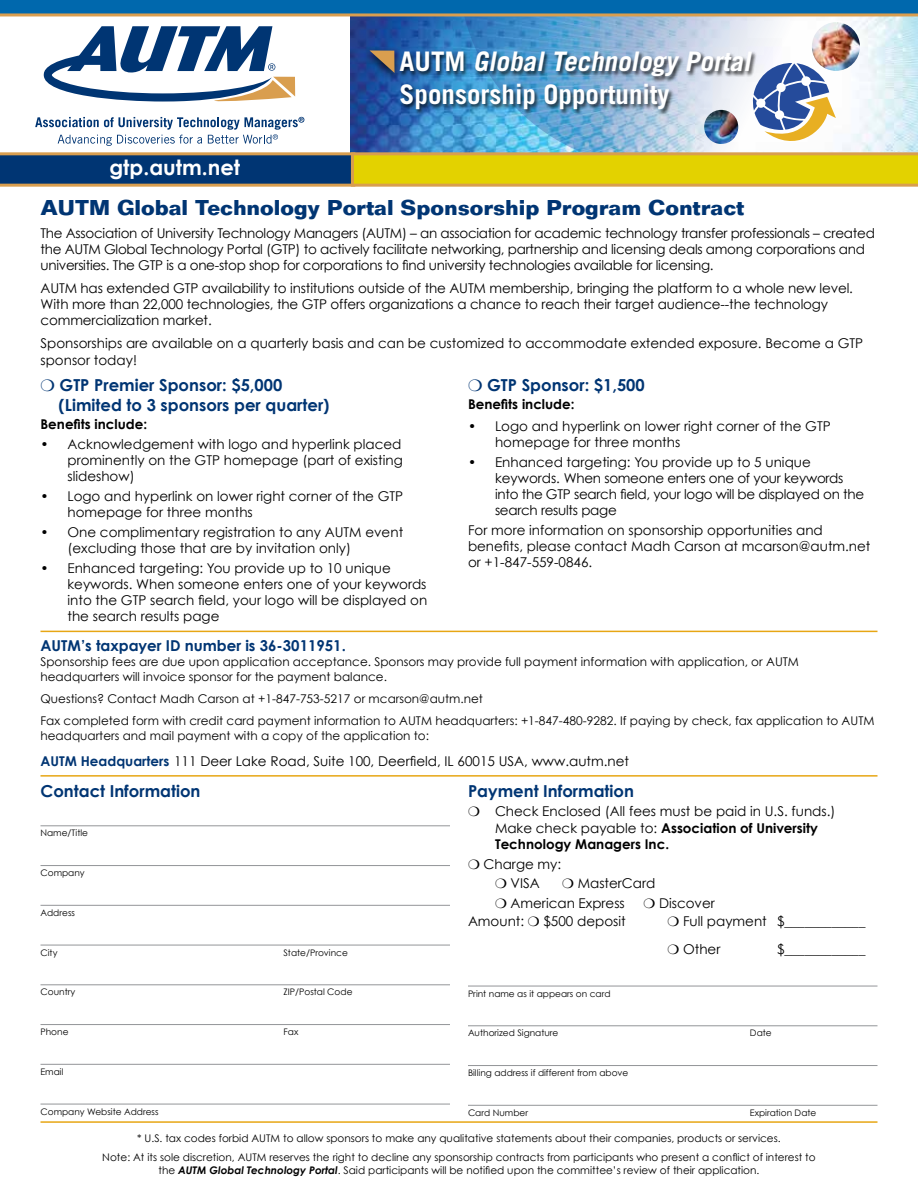
<style>
.page{position:relative;width:918px;height:1188px;background:#fff}
.page>*{position:absolute;margin:0;border:0;box-sizing:border-box;transform-origin:0 0}
.t1{font:700 27px/32.4px "Trade Gothic";color:#fff}
.t2{font:700 21px "Folio";color:#003573}
.t3{font:700 21px "Century Gothic";color:#fff}
.t4{font:700 16.5px/19.8px "Century Gothic";color:#003573}
.t5{font:700 15px "Century Gothic";color:#003573}
.t6{font:13.5px/16.2px "Century Gothic";color:#000}
.t7{font:13.5px/16.2px "Century Gothic";letter-spacing:-.02em;color:#000}
.t8{font:700 13.5px "Century Gothic";color:#000}
.t9{font:12px/15px "Century Gothic";color:#000}
.t10{font:10.5px/19.4px "Century Gothic";color:#000;text-align:center}
.t11{font:9px "Century Gothic";color:#000}
.s1{font-style:italic}
.s2{font-weight:700;color:#003573}
.s3{font-weight:700}
.s4{font-weight:700;font-style:italic}
</style>
<div class="page">
<svg style="left:458px;top:16px;width:402px;height:10px"></svg>
<hr style="left:40px;top:825px;width:410px;height:1px;background:#939598">
<hr style="left:40px;top:865px;width:410px;height:1px;background:#939598">
<hr style="left:40px;top:905px;width:410px;height:1px;background:#939598">
<hr style="left:40px;top:945px;width:410px;height:1px;background:#939598">
<hr style="left:40px;top:984px;width:410px;height:1px;background:#939598">
<hr style="left:40px;top:1024px;width:410px;height:1px;background:#939598">
<hr style="left:40px;top:1064px;width:410px;height:1px;background:#939598">
<hr style="left:40px;top:1104px;width:410px;height:1px;background:#939598">
<hr style="left:468px;top:986px;width:410px;height:1px;background:#939598">
<hr style="left:468px;top:1025px;width:410px;height:1px;background:#939598">
<hr style="left:468px;top:1065px;width:410px;height:1px;background:#939598">
<hr style="left:468px;top:1105px;width:410px;height:1px;background:#939598">
<hr style="left:40px;top:1121px;width:838px;height:2px;background:#e7a614">
<hr style="left:40px;top:631px;width:838px;height:1px;background:#e7a614">
<hr style="left:40px;top:775px;width:838px;height:2px;background:#e7a614">
<svg style="left:0;top:0;width:918px;height:16px;background:#22709e"></svg>
<img style="left:0;top:26px;width:918px;height:161px">
<img style="left:704px;top:110px;width:34px;height:34px;border-radius:17px">
<img style="left:812px;top:22px;width:48px;height:49px;border-radius:24px">
<h2 class="t3" style="left:109px;top:155px;width:132px">gtp.autm.net</h2>
<h1 class="t1" style="left:400px;top:45px;width:358px">A U T M <span class="s1">Global Technology Portal<br></span>Sponsorship Opportunity</h1>
<h2 class="t2" style="left:40px;top:194px;width:705px">AUTM Global Technology Portal Sponsorship Program Contract</h2>
<p class="t7" style="left:40px;top:225px;width:836px">The Association of University Technology Managers (AUTM) – an association for academic technology transfer professionals – created the AUTM Global Technology Portal (GTP) to actively facilitate networking, partnership and licensing deals among corporations and universities. The GTP is a one-stop shop for corporations to find university technologies available for licensing.</p>
<p class="t6" style="left:40px;top:280px;width:814px">AUTM has extended GTP availability to institutions outside of the AUTM membership, bringing the platform to a whole new level.<br>With more than 22,000 technologies, the GTP offers organizations a chance to reach their target audience--the technology commercialization market.</p>
<p class="t6" style="left:40px;top:335px;width:824px">Sponsorships are available on a quarterly basis and can be customized to accommodate extended exposure. Become a GTP sponsor today!</p>
<p class="t4" style="left:59px;top:375px;width:272px;text-indent:-18px">❍ GTP Premier Sponsor: $5,000 (Limited to 3 sponsors per quarter)</p>
<p class="t8" style="left:40px;top:416px;width:108px">Benefits include:</p>
<p class="t6" style="left:68px;top:435px;width:337px;text-align:justify;text-indent:-27px">• Acknowledgement with logo and hyperlink placed prominently on the GTP homepage (part of existing slideshow)</p>
<p class="t6" style="left:68px;top:488px;width:337px;text-indent:-27px">• Logo and hyperlink on lower right corner of the GTP homepage for three months</p>
<p class="t6" style="left:68px;top:523px;width:337px;text-indent:-27px">• One complimentary registration to any AUTM event (excluding those that are by invitation only)</p>
<p class="t6" style="left:68px;top:559px;width:361px;text-indent:-27px">• Enhanced targeting: You provide up to 10 unique keywords. When someone enters one of your keywords into the GTP search field, your logo will be displayed on the search results page</p>
<p class="t4" style="left:468px;top:375px;width:178px">❍ GTP Sponsor: $1,500</p>
<p class="t8" style="left:468px;top:396px;width:108px">Benefits include:</p>
<p class="t6" style="left:495px;top:417px;width:337px;text-indent:-27px">• Logo and hyperlink on lower right corner of the GTP homepage for three months</p>
<p class="t7" style="left:495px;top:453px;width:371px;text-indent:-27px">• Enhanced targeting: You provide up to 5 unique keywords. When someone enters one of your keywords into the GTP search field, your logo will be displayed on the search results page</p>
<p class="t6" style="left:468px;top:522px;width:404px">For more information on sponsorship opportunities and benefits, please contact Madh Carson at mcarson@autm.net or +1-847-559-0846.</p>
<p class="t5" style="left:40px;top:636px;width:307px">AUTM’s taxpayer ID number is 36-3011951.</p>
<p class="t9" style="left:40px;top:654px;width:760px">Sponsorship fees are due upon application acceptance. Sponsors may provide full payment information with application, or AUTM headquarters will invoice sponsor for the payment balance.</p>
<p class="t9" style="left:40px;top:688px;width:836px;line-height:21.8px">Questions? Contact Madh Carson at +1-847-753-5217 or mcarson@autm.net<br>Fax completed form with credit card payment information to AUTM headquarters: +1-847-480-9282. If paying by check, fax application to AUTM</p>
<p class="t9" style="left:40px;top:728px;width:390px">headquarters and mail payment with a copy of the application to:</p>
<p class="t6" style="left:40px;top:753px;width:590px"><span class="s2">AUTM Headquarters</span> 111 Deer Lake Road, Suite 100, Deerfield, IL 60015 USA, www.autm.net</p>
<p class="t4" style="left:40px;top:780px;width:162px">Contact Information</p>
<p class="t11" style="left:40px;top:828px;width:49px">Name/Title</p>
<p class="t11" style="left:40px;top:867px;width:46px">Company</p>
<p class="t11" style="left:40px;top:907px;width:36px">Address</p>
<p class="t11" style="left:40px;top:947px;width:18px">City</p>
<p class="t11" style="left:284px;top:947px;width:66px">State/Province</p>
<p class="t11" style="left:40px;top:987px;width:36px">Country</p>
<p class="t11" style="left:284px;top:987px;width:71px">ZIP/Postal Code</p>
<p class="t11" style="left:40px;top:1026px;width:30px">Phone</p>
<p class="t11" style="left:284px;top:1026px;width:16px">Fax</p>
<p class="t11" style="left:40px;top:1066px;width:25px">Email</p>
<p class="t11" style="left:40px;top:1106px;width:120px">Company Website Address</p>
<p class="t4" style="left:468px;top:780px;width:167px">Payment Information</p>
<p class="t6" style="left:495px;top:803px;width:342px;text-indent:-27px">❍ Check Enclosed (All fees must be paid in U.S. funds.)<br>Make check payable to: <span class="s3">Association of University<br>Technology Managers Inc.</span></p>
<p class="t6" style="left:468px;top:854px;width:95px;line-height:19.5px;text-align:center">❍ Charge my: ❍ VISA</p>
<p class="t6" style="left:495px;top:873px;width:162px;line-height:19.5px;text-indent:67px">❍ MasterCard ❍ American Express</p>
<p class="t6" style="left:644px;top:895px;width:73px">❍ Discover</p>
<p class="t6" style="left:468px;top:912px;width:159px">Amount: ❍ $500 deposit</p>
<p class="t6" style="left:668px;top:907px;width:199px;line-height:28px">❍ Full payment $____________ ❍ Other</p>
<p class="t6" style="left:777px;top:940px;width:90px">$____________</p>
<p class="t11" style="left:468px;top:988px;width:144px">Print name as it appears on card</p>
<p class="t11" style="left:468px;top:1028px;width:92px">Authorized Signature</p>
<p class="t11" style="left:750px;top:1028px;width:23px">Date</p>
<p class="t11" style="left:468px;top:1067px;width:162px">Billing address if different from above</p>
<p class="t11" style="left:468px;top:1107px;width:62px">Card Number</p>
<p class="t11" style="left:750px;top:1107px;width:68px">Expiration Date</p>
<p class="t10" style="left:102px;top:1128px;width:715px">* U.S. tax codes forbid AUTM to allow sponsors to make any qualitative statements about their companies, products or services.<br>Note: At its sole discretion, AUTM reserves the right to decline any sponsorship contracts from participants who present a conflict of interest to</p>
<p class="t10" style="left:158px;top:1160px;width:603px">the <span class="s4">AUTM Global Technology Portal</span>. Said participants will be notified upon the committee’s review of their application.</p>
</div>
